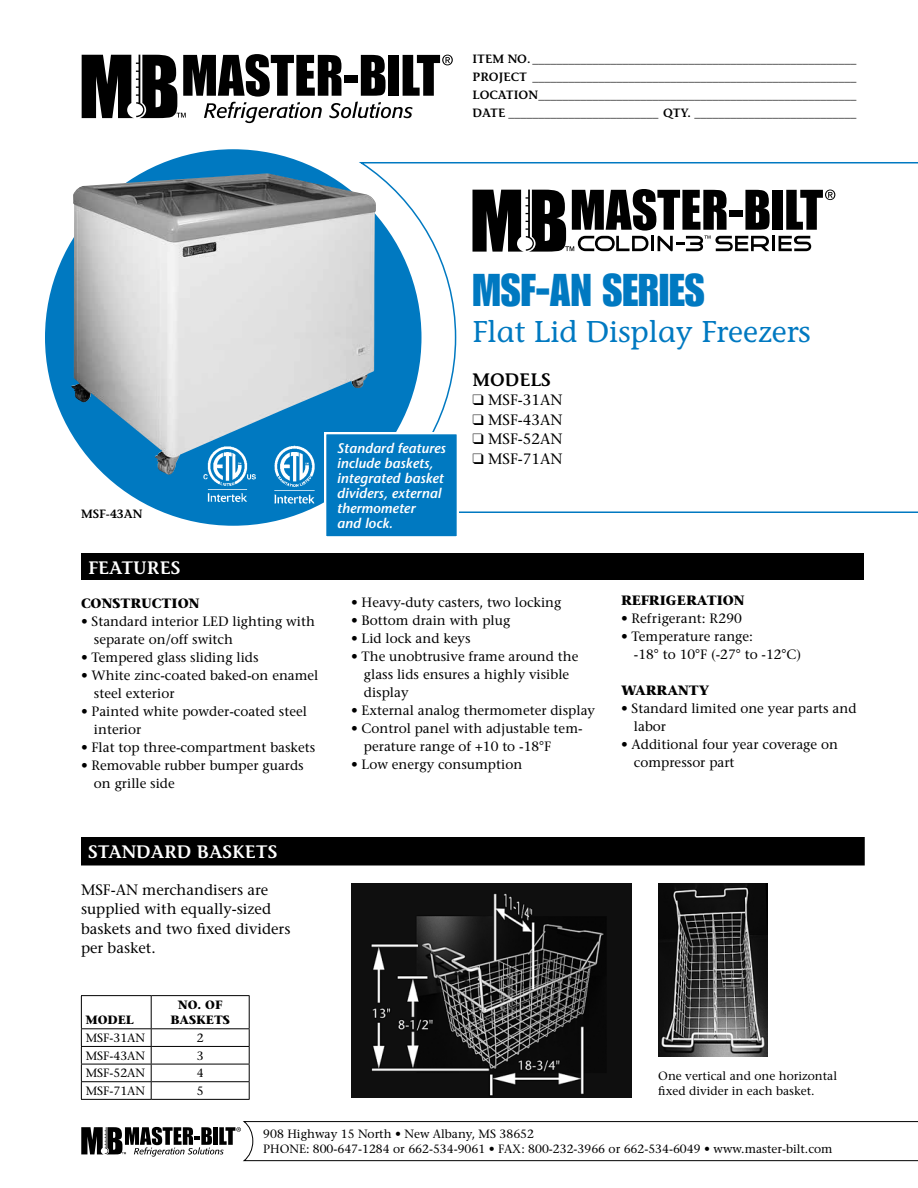
<style>
.page{position:relative;width:918px;height:1188px;background:#fff}
.page>*{position:absolute;margin:0;border:0;box-sizing:border-box;transform-origin:0 0}
.t1{font:45px "Impact";color:#0079c1}
.t2{font:30px "Stone Informal";color:#0079c1}
.t3{font:600 18px "Stone Informal";color:#fff}
.t4{font:600 18px "Stone Informal";color:#000}
.t5{font:15px/19.5px "Stone Serif";color:#000}
.t6{font:italic 600 13.95px/15px "Stone Sans";color:#fff}
.t7{font:13.5px/18px "Stone Serif";color:#000}
.t8{font:700 13.5px "Stone Serif";color:#000}
.t9{font:600 12px/18px "Stone Informal";color:#000;text-align:justify}
.t10{font:12px/14.4px "Stone Serif";color:#000}
.t11{font:700 12px/15px "Stone Serif";color:#000;text-align:center}
</style>
<div class="page">
<div style="left:45px;top:149px;width:376px;height:377px;background:#0079c1;border-radius:50%"></div>
<svg style="left:82px;top:54px;width:371px;height:69px"></svg>
<svg style="left:359px;top:162px;width:559px;height:351px"></svg>
<svg style="left:81px;top:1121px;width:837px;height:40px"></svg>
<div style="left:325px;top:433px;width:133px;height:104px;background:#0079c1"></div>
<div style="left:324px;top:432px;width:135px;height:106px;border:2px solid #fff"></div>
<div style="left:81px;top:554px;width:783px;height:26px;background:#000"></div>
<img style="left:203px;top:475px;width:53px;height:28px">
<img style="left:274px;top:475px;width:50px;height:29px">
<div style="left:772px;top:190px;width:11px;height:40px;background:#000"></div>
<svg style="left:786px;top:190px;width:49px;height:40px"></svg>
<hr style="left:772px;top:236px;width:3px;height:15px;background:#000">
<svg style="left:779px;top:236px;width:32px;height:15px"></svg>
<svg style="left:472px;top:189px;width:298px;height:63px"></svg>
<div style="left:84px;top:840px;width:778px;height:23px;background:#000"></div>
<div style="left:81px;top:837px;width:784px;height:29px;border:2px solid #000"></div>
<hr style="left:81px;top:995px;width:70px;height:1px;background:#000">
<hr style="left:81px;top:996px;width:1px;height:32px;background:#000">
<hr style="left:151px;top:995px;width:99px;height:1px;background:#000">
<hr style="left:151px;top:996px;width:1px;height:32px;background:#000">
<hr style="left:249px;top:996px;width:1px;height:32px;background:#000">
<hr style="left:81px;top:1028px;width:70px;height:1px;background:#000">
<hr style="left:151px;top:1028px;width:99px;height:1px;background:#000">
<hr style="left:81px;top:1046px;width:70px;height:1px;background:#000">
<hr style="left:151px;top:1046px;width:99px;height:1px;background:#000">
<hr style="left:81px;top:1064px;width:70px;height:1px;background:#000">
<hr style="left:151px;top:1064px;width:99px;height:1px;background:#000">
<hr style="left:81px;top:1081px;width:70px;height:1px;background:#000">
<svg style="left:81px;top:1029px;width:1px;height:70px"></svg>
<hr style="left:151px;top:1081px;width:99px;height:1px;background:#000">
<svg style="left:151px;top:1029px;width:1px;height:70px"></svg>
<svg style="left:249px;top:1029px;width:1px;height:70px"></svg>
<hr style="left:81px;top:1099px;width:70px;height:1px;background:#000">
<hr style="left:151px;top:1099px;width:99px;height:1px;background:#000">
<img style="left:658px;top:884px;width:110px;height:173px">
<img style="left:351px;top:884px;width:280px;height:214px">
<img style="left:71px;top:173px;width:305px;height:302px">
<p class="t9" style="left:472px;top:50px;width:385px">ITEM NO. ______________________________________________________ PROJECT ______________________________________________________ LOCATION_____________________________________________________ DATE _________________________ QTY. ___________________________</p>
<p class="t9" style="left:81px;top:504px;width:63px">MSF-43AN</p>
<h3 class="t3" style="left:88px;top:557px;width:94px">FEATURES</h3>
<p class="t8" style="left:81px;top:595px;width:120px">CONSTRUCTION</p>
<p class="t7" style="left:94px;top:612px;width:223px;text-indent:-13px">• Standard interior LED lighting with separate on/off switch</p>
<p class="t7" style="left:81px;top:648px;width:179px">• Tempered glass sliding lids</p>
<p class="t7" style="left:94px;top:666px;width:226px;text-indent:-13px">• White zinc-coated baked-on enamel steel exterior</p>
<p class="t7" style="left:94px;top:702px;width:215px;text-indent:-13px">• Painted white powder-coated steel interior</p>
<p class="t7" style="left:81px;top:738px;width:236px">• Flat top three-compartment baskets</p>
<p class="t7" style="left:94px;top:756px;width:211px;text-indent:-13px">• Removable rubber bumper guards on grille side</p>
<p class="t6" style="left:337px;top:441px;width:110px">Standard features include baskets, integrated basket dividers, external thermometer<br>and lock.</p>
<h1 class="t1" style="left:472px;top:264px;width:234px">MSF-AN SERIES</h1>
<h2 class="t2" style="left:472px;top:314px;width:340px">Flat Lid Display Freezers</h2>
<h3 class="t4" style="left:472px;top:369px;width:80px">MODELS</h3>
<p class="t5" style="left:472px;top:390px;width:91px">❑ MSF-31AN</p>
<p class="t5" style="left:472px;top:410px;width:91px">❑ MSF-43AN</p>
<p class="t5" style="left:472px;top:429px;width:91px">❑ MSF-52AN</p>
<p class="t5" style="left:472px;top:449px;width:91px">❑ MSF-71AN</p>
<p class="t7" style="left:351px;top:593px;width:212px">• Heavy-duty casters, two locking</p>
<p class="t7" style="left:351px;top:611px;width:161px">• Bottom drain with plug</p>
<p class="t7" style="left:351px;top:629px;width:121px">• Lid lock and keys</p>
<p class="t7" style="left:364px;top:647px;width:216px;text-indent:-13px">• The unobtrusive frame around the glass lids ensures a highly visible display</p>
<p class="t7" style="left:351px;top:701px;width:246px">• External analog thermometer display</p>
<p class="t7" style="left:364px;top:719px;width:220px;text-indent:-13px">• Control panel with adjustable tem&shy;perature range of +10 to -18°F</p>
<p class="t7" style="left:351px;top:755px;width:173px">• Low energy consumption</p>
<p class="t8" style="left:621px;top:592px;width:125px">REFRIGERATION</p>
<p class="t7" style="left:621px;top:609px;width:123px">• Refrigerant: R290</p>
<p class="t7" style="left:634px;top:627px;width:169px;text-indent:-13px">• Temperature range:<br>-18° to 10°F (-27° to -12°C)</p>
<p class="t8" style="left:621px;top:682px;width:90px">WARRANTY</p>
<p class="t7" style="left:634px;top:699px;width:224px;text-indent:-13px">• Standard limited one year parts and labor</p>
<p class="t7" style="left:634px;top:735px;width:205px;text-indent:-13px">• Additional four year coverage on compressor part</p>
<h3 class="t3" style="left:88px;top:841px;width:191px">STANDARD BASKETS</h3>
<p class="t5" style="left:81px;top:880px;width:211px">MSF-AN merchandisers are supplied with equally-sized baskets and two fixed dividers per basket.</p>
<p class="t11" style="left:86px;top:1013px;width:50px">MODEL</p>
<p class="t11" style="left:170px;top:998px;width:61px">NO. OF<br>BASKETS</p>
<p class="t10" style="left:86px;top:1031px;width:61px">MSF-31AN</p>
<p class="t10" style="left:197px;top:1031px;width:8px">2</p>
<p class="t10" style="left:86px;top:1048px;width:61px">MSF-43AN</p>
<p class="t10" style="left:197px;top:1048px;width:8px">3</p>
<p class="t10" style="left:86px;top:1066px;width:61px">MSF-52AN</p>
<p class="t10" style="left:197px;top:1066px;width:8px">4</p>
<p class="t10" style="left:86px;top:1084px;width:61px">MSF-71AN</p>
<p class="t10" style="left:197px;top:1084px;width:8px">5</p>
<p class="t10" style="left:658px;top:1068px;width:180px;line-height:15px">One vertical and one horizontal fixed divider in each basket.</p>
<p class="t10" style="left:263px;top:1127px;width:571px">908 Highway 15 North • New Albany, MS 38652<br>PHONE: 800-647-1284 or 662-534-9061 • FAX: 800-232-3966 or 662-534-6049 • www.master-bilt.com</p>
</div>
